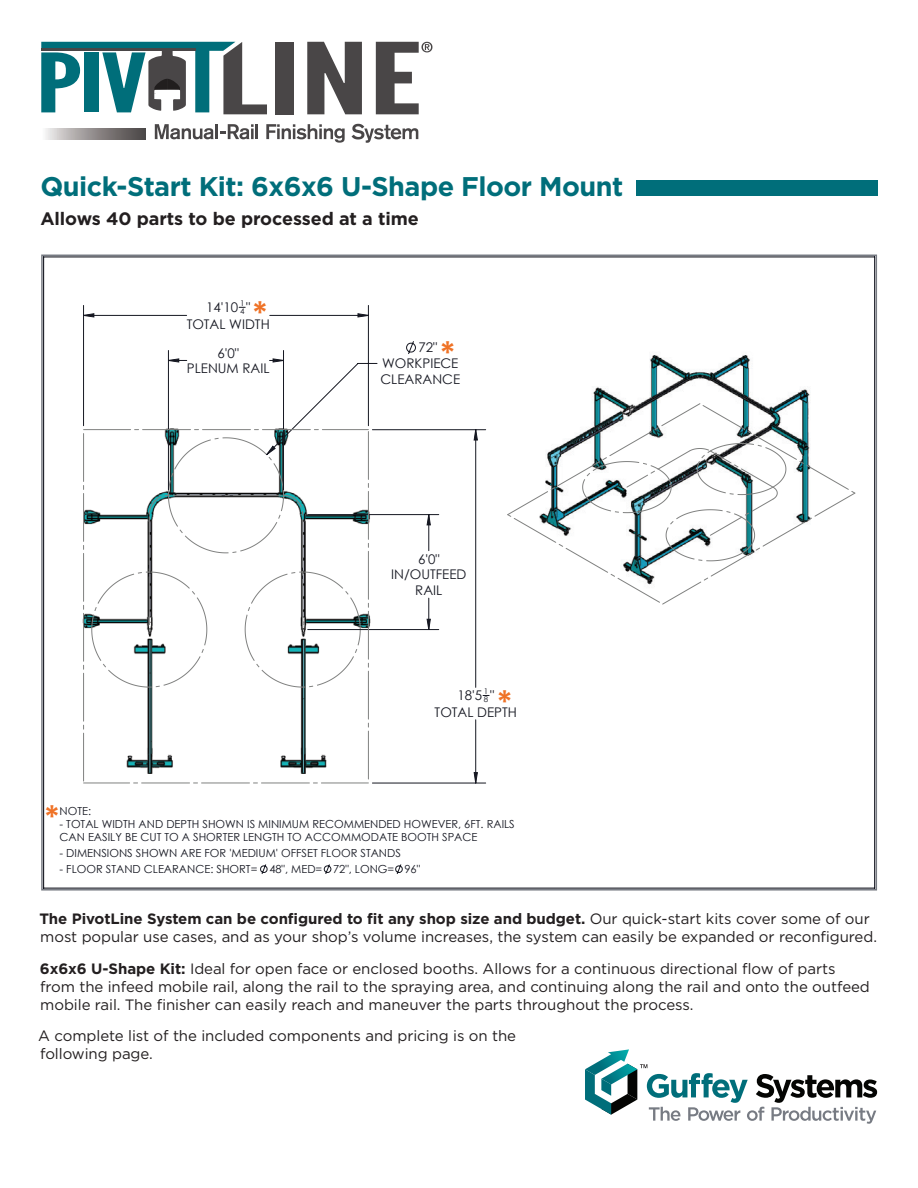
<style>
.page{position:relative;width:918px;height:1188px;background:#fff}
.page>*{position:absolute;margin:0;border:0;box-sizing:border-box;transform-origin:0 0}
.Illustration_Header{font:700 36.75px "Gotham";color:#ef7226}
.t1{font:700 27px "Gotham";letter-spacing:-.02em;color:#006e7a}
.Copy{font:700 18px "Gotham";letter-spacing:-.005em;color:#231f20}
.Copy-2{font:15px/18px "Gotham";letter-spacing:-.005em;color:#231f20}
.t2{font:13.35px/15.9px "Century Gothic";color:#151721;text-align:center}
.t3{font:11.1px/13.4px "Century Gothic";color:#151721}
.t4{font:7.95px/7.9px "Century Gothic";color:#151721}
.s1{font-weight:700}
</style>
<div class="page">
<div style="left:275px;top:42px;width:18px;height:72px;background:#494647"></div>
<svg style="left:307px;top:42px;width:55px;height:72px"></svg>
<svg style="left:41px;top:42px;width:226px;height:72px"></svg>
<svg style="left:376px;top:42px;width:56px;height:72px"></svg>
<svg style="left:155px;top:124px;width:59px;height:15px"></svg>
<hr style="left:215px;top:124px;width:3px;height:15px;background:#494647">
<svg style="left:220px;top:124px;width:38px;height:15px"></svg>
<svg style="left:266px;top:124px;width:79px;height:19px"></svg>
<svg style="left:352px;top:124px;width:66px;height:19px"></svg>
<svg style="left:45px;top:129px;width:101px;height:10px"></svg>
<div style="left:636px;top:181px;width:242px;height:15px;background:#006e7a"></div>
<img style="left:592px;top:355px;width:218px;height:48px">
<svg style="left:260px;top:864px;width:8px;height:10px"></svg>
<svg style="left:324px;top:864px;width:8px;height:10px"></svg>
<svg style="left:395px;top:864px;width:8px;height:10px"></svg>
<svg style="left:507px;top:403px;width:349px;height:202px"></svg>
<svg style="left:84px;top:314px;width:393px;height:469px"></svg>
<svg style="left:585px;top:1049px;width:292px;height:75px"></svg>
<p class="t1" style="left:40px;top:168px;width:584px">Quick-Start Kit: 6x6x6 U-Shape Floor Mount</p>
<p class="Copy" style="left:40px;top:207px;width:380px">Allows 40 parts to be processed at a time</p>
<p class="t2" style="left:206px;top:299px;width:34px">14'10</p>
<p class="t4" style="left:240px;top:299px;width:12px">1<br>4<sup>"</sup></p>
<p class="t2" style="left:187px;top:316px;width:85px">TOTAL WIDTH</p>
<p class="Illustration_Header" style="left:252px;top:290px;width:17px">*</p>
<p class="t2" style="left:187px;top:345px;width:84px">6'0"<br>PLENUM RAIL</p>
<p class="Illustration_Header" style="left:440px;top:330px;width:17px">*</p>
<p class="t2" style="left:380px;top:339px;width:81px;text-align:left;text-indent:38px">72"<br>WORKPIECE<br>CLEARANCE</p>
<p class="t2" style="left:391px;top:551px;width:77px">6'0"<br>IN/OUTFEED<br>RAIL</p>
<p class="t2" style="left:457px;top:687px;width:26px">18'5</p>
<p class="t4" style="left:484px;top:687px;width:12px">1<br>8<sup>"</sup></p>
<p class="t2" style="left:435px;top:704px;width:84px">TOTAL DEPTH</p>
<p class="Illustration_Header" style="left:497px;top:678px;width:17px">*</p>
<p class="Illustration_Header" style="left:44px;top:793px;width:17px">*</p>
<p class="t3" style="left:60px;top:804px;width:33px">NOTE:</p>
<p class="t3" style="left:60px;top:817px;width:457px">- TOTAL WIDTH AND DEPTH SHOWN IS MINIMUM RECOMMENDED HOWEVER, 6FT. RAILS<br>CAN EASILY BE CUT TO A SHORTER LENGTH TO ACCOMMODATE BOOTH SPACE</p>
<p class="t3" style="left:60px;top:847px;width:343px">- DIMENSIONS SHOWN ARE FOR 'MEDIUM' OFFSET FLOOR STANDS</p>
<p class="t3" style="left:60px;top:862px;width:362px">- FLOOR STAND CLEARANCE: SHORT= 48", MED= 72", LONG= 96"</p>
<p class="Copy-2" style="left:39px;top:909px;width:839px"><span class="s1">The PivotLine System can be configured to fit any shop size and budget.</span> Our quick-start kits cover some of our most popular use cases, and as your shop’s volume increases, the system can easily be expanded or reconfigured.</p>
<p class="Copy-2" style="left:40px;top:959px;width:832px"><span class="s1">6x6x6 U-Shape Kit:</span> Ideal for open face or enclosed booths. Allows for a continuous directional flow of parts from the infeed mobile rail, along the rail to the spraying area, and continuing along the rail and onto the outfeed mobile rail. The finisher can easily reach and maneuver the parts throughout the process.</p>
<p class="Copy-2" style="left:38px;top:1026px;width:479px">A complete list of the included components and pricing is on the following page.</p>
</div>
